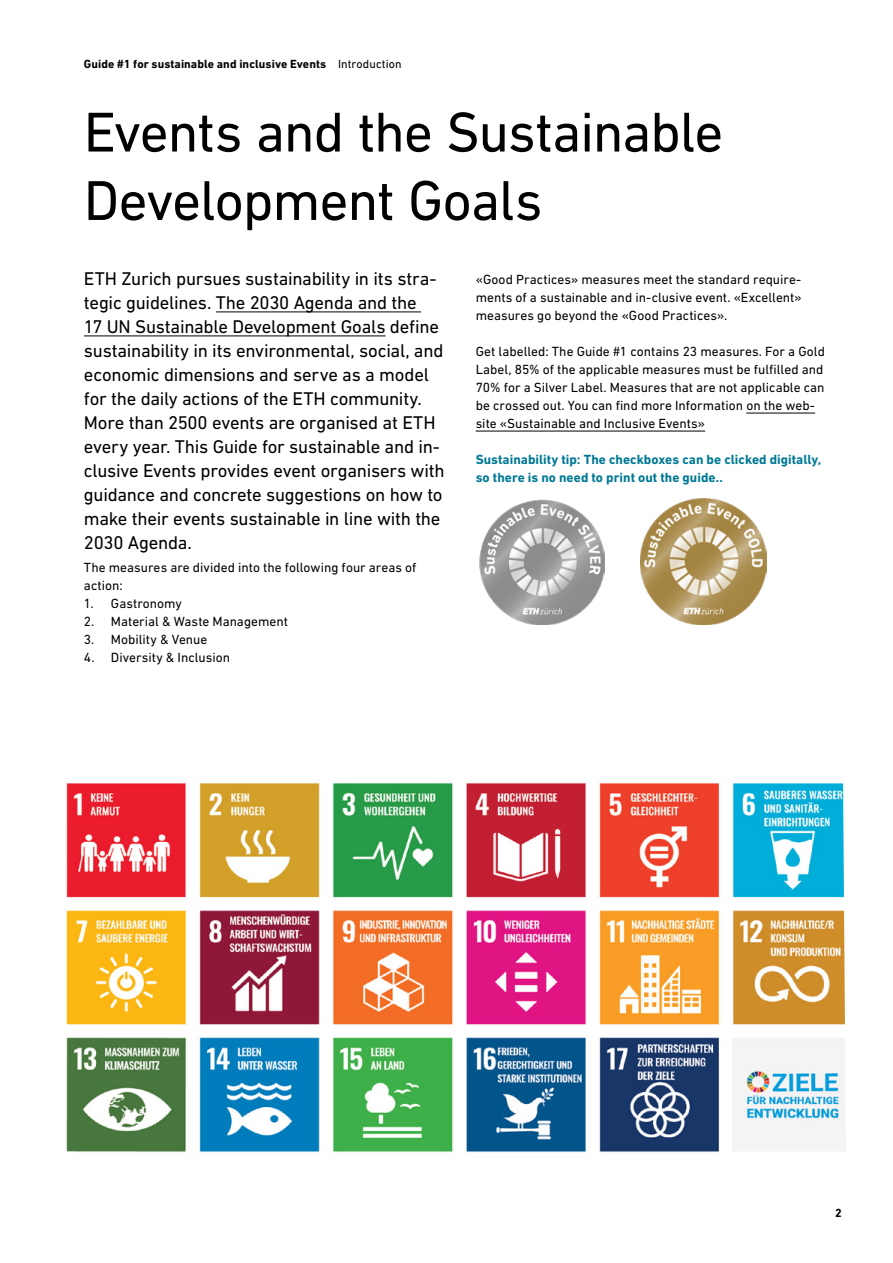
<style>
.page{position:relative;width:893px;height:1263px;background:#fff}
.page>*{position:absolute;margin:0;border:0;box-sizing:border-box;transform-origin:0 0}
.t1{font:57px/68.4px "DIN Next LT Pro";letter-spacing:-.02em;color:#000}
.t2{font:18.75px/24px "DIN Next LT Pro";letter-spacing:-.015em;color:#000}
.t3{font:13.5px/18px "DIN Next LT Pro";color:#000}
.t4{font:700 13.5px/18px "DIN Next LT Pro";letter-spacing:.005em;color:#007995}
.t5{font:700 12px "DIN Next LT Pro";letter-spacing:.005em;color:#000}
.s1{font-weight:400}
</style>
<div class="page">
<hr style="left:216px;top:312px;width:205px;height:1px;background:#000">
<hr style="left:84px;top:336px;width:302px;height:1px;background:#000">
<hr style="left:746px;top:413px;width:69px;height:1px;background:#000">
<hr style="left:476px;top:431px;width:229px;height:1px;background:#000">
<img style="left:479px;top:499px;width:125px;height:125px">
<img style="left:640px;top:498px;width:126px;height:126px">
<img style="left:66px;top:781px;width:780px;height:372px">
<p class="t5" style="left:84px;top:57px;width:319px">Guide #1 for sustainable and inclusive Events <span class="s1">Introduction</span></p>
<h1 class="t1" style="left:84px;top:97px;width:641px">Events and the Sustainable<br>Development Goals</h1>
<p class="t2" style="left:84px;top:266px;width:362px">ETH Zurich pursues sustainability in its stra&shy;tegic guidelines. The 2030 Agenda and the<br>17 UN Sustainable Development Goals define sustainability in its environmental, social, and economic dimensions and serve as a model for the daily actions of the ETH community.<br>More than 2500 events are organised at ETH every year. This Guide for sustainable and in&shy;clusive Events provides event organisers with guidance and concrete suggestions on how to make their events sustainable in line with the 2030 Agenda.</p>
<p class="t3" style="left:84px;top:558px;width:334px">The measures are divided into the following four areas of action:</p>
<p class="t3" style="left:84px;top:594px;width:100px">1. Gastronomy</p>
<p class="t3" style="left:84px;top:612px;width:206px">2. Material &amp; Waste Management</p>
<p class="t3" style="left:84px;top:630px;width:125px">3. Mobility &amp; Venue</p>
<p class="t3" style="left:84px;top:648px;width:148px">4. Diversity &amp; Inclusion</p>
<p class="t3" style="left:476px;top:270px;width:328px;text-align:justify">«Good Practices» measures meet the standard require&shy;ments of a sustainable and in-clusive event. «Excellent» measures go beyond the «Good Practices».</p>
<p class="t3" style="left:476px;top:342px;width:351px">Get labelled: The Guide #1 contains 23 measures. For a Gold Label, 85% of the applicable measures must be fulfilled and 70% for a Silver Label. Measures that are not applicable can be crossed out. You can find more Information on the web&shy;site «Sustainable and Inclusive Events»</p>
<p class="t4" style="left:476px;top:450px;width:347px">Sustainability tip: The checkboxes can be clicked digitally, so there is no need to print out the guide..</p>
<p class="t5" style="left:835px;top:1206px;width:8px">2</p>
</div>
